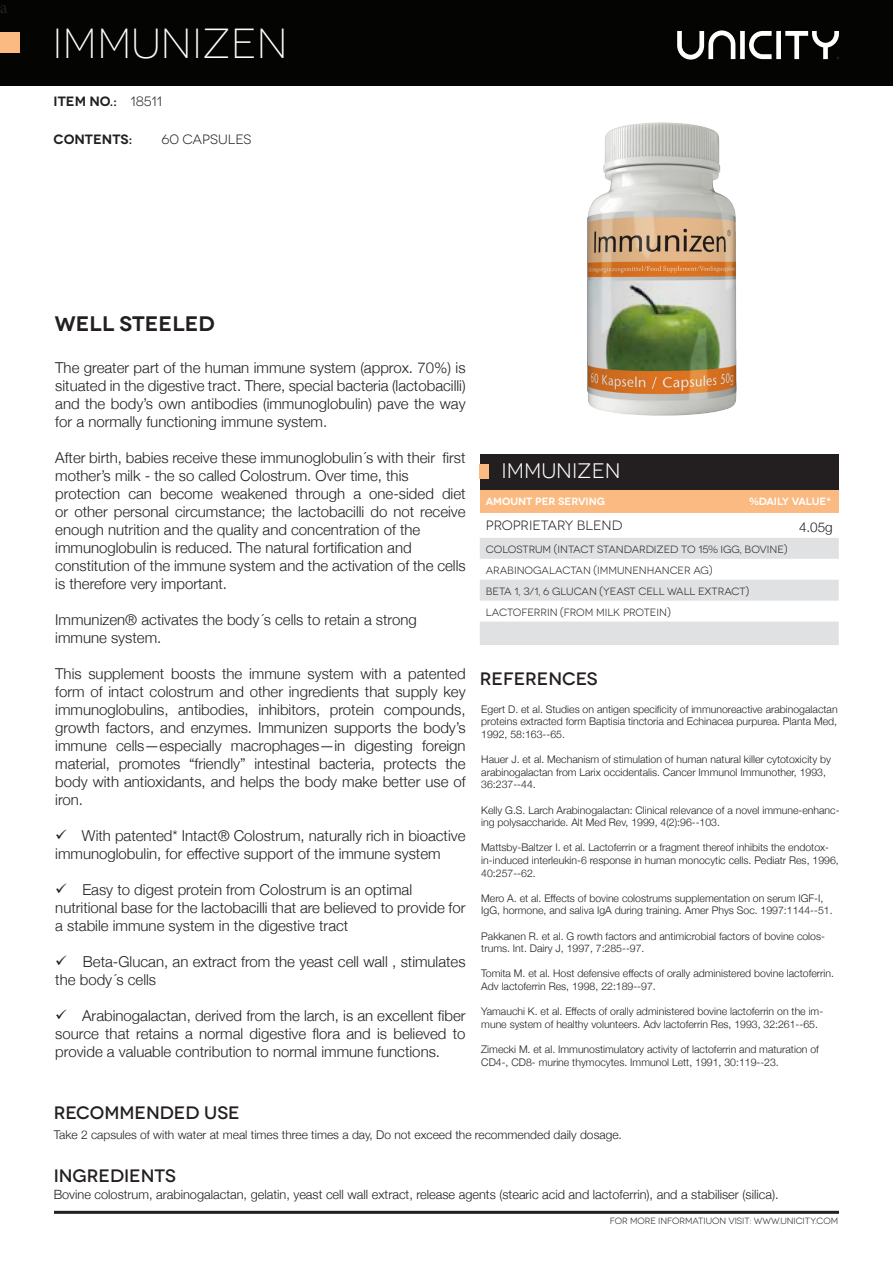
<style>
.page{position:relative;width:893px;height:1263px;background:#fff}
.page>*{position:absolute;margin:0;border:0;box-sizing:border-box;transform-origin:0 0}
.t1{font:300 42px "Novecentowide";color:#fff}
.t2{font:600 21px "Novecentowide";color:#231f20}
.t3{font:21px "Novecentowide";color:#fff}
.t4{font:500 18px "Novecentowide";color:#231f20}
.t5{font:18px "Minion Pro";color:#231f20}
.t6{font:300 15px/18px "Helvetica Neue";color:#231f20}
.t7{font:13.5px "Novecentowide";color:#231f20}
.t8{font:600 13.5px "Novecentowide";color:#231f20}
.t9{font:300 13.5px "Helvetica Neue";color:#231f20}
.t10{font:300 12.75px "Helvetica Neue";color:#231f20}
.t11{font:300 12px "Helvetica Neue";color:#231f20}
.t12{font:300 10.5px/12.6px "Helvetica Neue";color:#231f20}
.t13{font:10.5px "Novecentowide";color:#231f20}
.t14{font:600 10.5px "Novecentowide";letter-spacing:-.01em;color:#fff}
.t15{font:9px "Novecentowide";letter-spacing:-.005em;color:#231f20}
.s1{font-weight:400}
</style>
<div class="page">
<div style="left:0;top:0;width:892px;height:86px;background:#040503"></div>
<div style="left:0;top:32px;width:19px;height:20px;background:#fbba81"></div>
<svg style="left:677px;top:30px;width:162px;height:30px"></svg>
<div style="left:480px;top:455px;width:359px;height:35px;background:#231f20"></div>
<div style="left:480px;top:490px;width:359px;height:23px;background:#fbba81"></div>
<svg style="left:480px;top:538px;width:359px;height:107px"></svg>
<div style="left:480px;top:464px;width:9px;height:15px;background:#fbba81"></div>
<hr style="left:54px;top:1211px;width:785px;height:3px;background:#231f20">
<img style="left:587px;top:122px;width:150px;height:294px">
<p class="t5" style="left:-1px;top:-5px;width:9px">a</p>
<p class="t1" style="left:53px;top:19px;width:237px">IMMUNIZEN</p>
<p class="t8" style="left:54px;top:93px;width:110px">ITEM NO.: <span class="s1">18511</span></p>
<p class="t8" style="left:54px;top:130px;width:80px">CONTENTS:</p>
<p class="t7" style="left:162px;top:131px;width:91px">60 CAPSULES</p>
<p class="t2" style="left:55px;top:311px;width:162px">WELL STEELED</p>
<p class="t6" style="left:55px;top:357px;width:412px;text-align:justify">The greater part of the human immune system (approx. 70%) is situated in the digestive tract. There, special bacteria (lactobacilli) and the body’s own antibodies (immunoglobulin) pave the way for a normally functioning immune system.</p>
<p class="t6" style="left:55px;top:447px;width:412px">After birth, babies receive these immunoglobulin ́s with their first mother’s milk - the so called Colostrum. Over time, this</p>
<p class="t6" style="left:55px;top:483px;width:412px;text-align:justify">protection can become weakened through a one-sided diet or other personal circumstance; the lactobacilli do not receive enough nutrition and the quality and concentration of the</p>
<p class="t6" style="left:55px;top:537px;width:358px">immunoglobulin is reduced. The natural fortification and</p>
<p class="t6" style="left:55px;top:555px;width:412px">constitution of the immune system and the activation of the cells is therefore very important.</p>
<p class="t6" style="left:55px;top:609px;width:363px">Immunizen® activates the body ́s cells to retain a strong</p>
<p class="t6" style="left:55px;top:627px;width:108px">immune system.</p>
<p class="t6" style="left:55px;top:663px;width:412px;text-align:justify">This supplement boosts the immune system with a patented form of intact colostrum and other ingredients that supply key immunoglobulins, antibodies, inhibitors, protein compounds, growth factors, and enzymes. Immunizen supports the body’s immune cells—especially macrophages—in digesting foreign material, promotes “friendly” intestinal bacteria, protects the body with antioxidants, and helps the body make better use of iron.</p>
<p class="t6" style="left:55px;top:825px;width:412px">✓ With patented* Intact® Colostrum, naturally rich in bioactive immunoglobulin, for effective support of the immune system</p>
<p class="t6" style="left:55px;top:879px;width:358px">✓ Easy to digest protein from Colostrum is an optimal</p>
<p class="t6" style="left:55px;top:897px;width:412px">nutritional base for the lactobacilli that are believed to provide for a stabile immune system in the digestive tract</p>
<p class="t6" style="left:55px;top:951px;width:412px">✓ Beta-Glucan, an extract from the yeast cell wall , stimulates the body ́s cells</p>
<p class="t6" style="left:55px;top:1005px;width:412px;text-align:justify">✓ Arabinogalactan, derived from the larch, is an excellent fiber source that retains a normal digestive flora and is believed to provide a valuable contribution to normal immune functions.</p>
<p class="t3" style="left:502px;top:459px;width:120px">IMMUNIZEN</p>
<p class="t14" style="left:486px;top:495px;width:121px">AMOUNT PER SERVING</p>
<p class="t14" style="left:749px;top:495px;width:84px">%DAILY VALUE*</p>
<p class="t7" style="left:486px;top:518px;width:138px">PROPRIETARY BLEND</p>
<p class="t9" style="left:799px;top:516px;width:35px">4.05g</p>
<p class="t13" style="left:486px;top:543px;width:303px">COLOSTRUM (INTACT STANDARDIZED TO 15% IGG, BOVINE)</p>
<p class="t13" style="left:486px;top:564px;width:228px">ARABINOGALACTAN (IMMUNENHANCER AG)</p>
<p class="t13" style="left:486px;top:585px;width:265px">BETA 1, 3/1, 6 GLUCAN (YEAST CELL WALL EXTRACT)</p>
<p class="t13" style="left:486px;top:606px;width:186px">LACTOFERRIN (FROM MILK PROTEIN)</p>
<p class="t4" style="left:480px;top:668px;width:119px">REFERENCES</p>
<p class="t12" style="left:481px;top:702px;width:358px;text-align:justify">Egert D. et al. Studies on antigen specificity of immunoreactive arabinogalactan proteins extracted form Baptisia tinctoria and Echinacea purpurea. Planta Med, 1992, 58:163--65.</p>
<p class="t12" style="left:481px;top:752px;width:351px">Hauer J. et al. Mechanism of stimulation of human natural killer cytotoxicity by arabinogalactan from Larix occidentalis. Cancer Immunol Immunother, 1993,<br>36:237--44.</p>
<p class="t12" style="left:481px;top:803px;width:360px">Kelly G.S. Larch Arabinogalactan: Clinical relevance of a novel immune-enhanc&shy;ing polysaccharide. Alt Med Rev, 1999, 4(2):96--103.</p>
<p class="t12" style="left:481px;top:840px;width:359px">Mattsby-Baltzer I. et al. Lactoferrin or a fragment thereof inhibits the endotox&shy;in-induced interleukin-6 response in human monocytic cells. Pediatr Res, 1996,<br>40:257--62.</p>
<p class="t12" style="left:481px;top:891px;width:353px">Mero A. et al. Effects of bovine colostrums supplementation on serum IGF-I,<br>IgG, hormone, and saliva IgA during training. Amer Phys Soc. 1997:1144--51.</p>
<p class="t12" style="left:481px;top:929px;width:345px">Pakkanen R. et al. G rowth factors and antimicrobial factors of bovine colos&shy;trums. Int. Dairy J, 1997, 7:285--97.</p>
<p class="t12" style="left:481px;top:966px;width:354px">Tomita M. et al. Host defensive effects of orally administered bovine lactoferrin.<br>Adv lactoferrin Res, 1998, 22:189--97.</p>
<p class="t12" style="left:481px;top:1004px;width:343px">Yamauchi K. et al. Effects of orally administered bovine lactoferrin on the im&shy;mune system of healthy volunteers. Adv lactoferrin Res, 1993, 32:261--65.</p>
<p class="t12" style="left:481px;top:1042px;width:339px">Zimecki M. et al. Immunostimulatory activity of lactoferrin and maturation of<br>CD4-, CD8- murine thymocytes. Immunol Lett, 1991, 30:119--23.</p>
<p class="t4" style="left:54px;top:1102px;width:188px">RECOMMENDED USE</p>
<p class="t11" style="left:54px;top:1125px;width:569px">Take 2 capsules of with water at meal times three times a day, Do not exceed the recommended daily dosage.</p>
<p class="t4" style="left:54px;top:1164px;width:124px">INGREDIENTS</p>
<p class="t10" style="left:54px;top:1184px;width:726px">Bovine colostrum, arabinogalactan, gelatin, yeast cell wall extract, release agents (stearic acid and lactoferrin), and a stabiliser (silica).</p>
<p class="t15" style="left:610px;top:1215px;width:230px">FOR MORE INFORMATIUON VISIT: WWW.UNICITY.COM</p>
</div>
